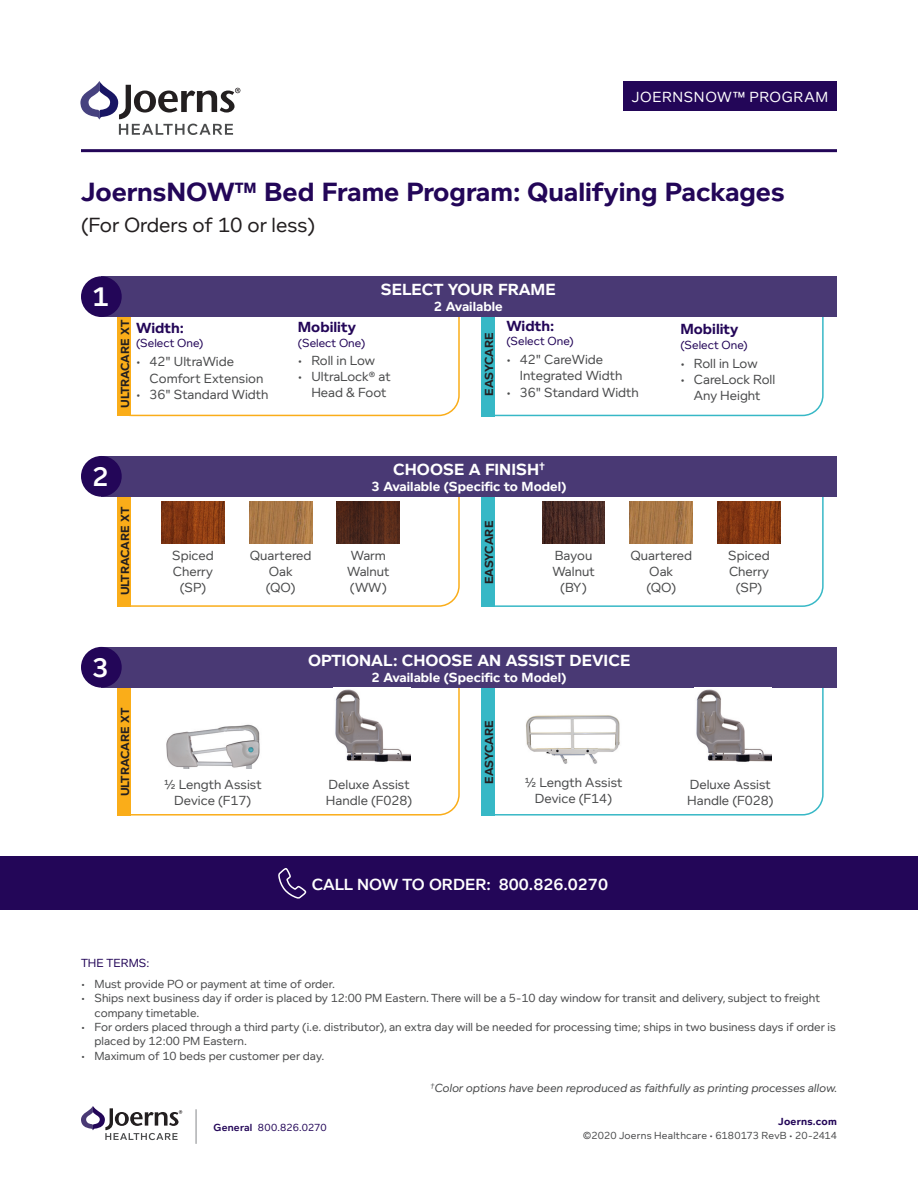
<style>
.page{position:relative;width:918px;height:1188px;background:#fff}
.page>*{position:absolute;margin:0;border:0;box-sizing:border-box;transform-origin:0 0}
.t1{font:600 27.45px "Foundry Context";color:#fff}
.t2{font:700 27px "Foundry Context";color:#230658}
.t3{font:21px "Foundry Context";color:#231f20}
.t4{font:700 16.5px "Foundry Context";color:#fff}
.t5{font:600 16.5px "Foundry Context";color:#fff}
.t6{font:700 15px "Foundry Context";color:#230658}
.t7{font:15px "Foundry Context";letter-spacing:.04em;color:#fff}
.t8{font:13.5px/16.2px "Foundry Context";color:#4b4c4d;text-align:center}
.t9{font:700 13.5px "Foundry Context";color:#fff}
.t10{font:12px/14.4px "Foundry Context";color:#4b4c4d}
.t11{font:italic 12px "Foundry Context";color:#4b4c4d}
.t12{font:700 12px "Foundry Context";letter-spacing:-.005em;color:#231f20}
.t13{font:12px "Foundry Context";color:#230658}
.t14{font:10.5px "Foundry Context";letter-spacing:.015em;color:#4b4c4d}
.t15{font:10.5px "Foundry Context";letter-spacing:.005em;color:#230658}
.t16{font:700 10.5px "Foundry Context";letter-spacing:.02em;color:#230658}
.s1{font-weight:600}
</style>
<div class="page">
<svg style="left:81px;top:1106px;width:101px;height:34px"></svg>
<hr style="left:195px;top:1109px;width:2px;height:35px;background:#939598">
<div style="left:475px;top:472px;width:349px;height:135px;border:2px solid #37b8c6;border-radius:20px"></div>
<div style="left:469px;top:490px;width:17px;height:122px;background:#fff"></div>
<div style="left:482px;top:497px;width:13px;height:110px;background:#37b8c6"></div>
<div style="left:111px;top:469px;width:349px;height:138px;border:2px solid #faad19;border-radius:20px"></div>
<div style="left:105px;top:487px;width:17px;height:125px;background:#fff"></div>
<div style="left:118px;top:494px;width:13px;height:113px;background:#faad19"></div>
<div style="left:101px;top:456px;width:736px;height:41px;background:#493974"></div>
<div style="left:81px;top:456px;width:41px;height:41px;background:#230658;border-radius:50%"></div>
<img style="left:162px;top:501px;width:62px;height:42px">
<img style="left:337px;top:501px;width:63px;height:42px">
<img style="left:249px;top:501px;width:63px;height:42px">
<img style="left:542px;top:501px;width:63px;height:42px">
<img style="left:630px;top:501px;width:63px;height:42px">
<img style="left:718px;top:501px;width:62px;height:42px">
<hr style="left:81px;top:149px;width:756px;height:3px;background:#230658">
<div style="left:623px;top:81px;width:214px;height:30px;background:#230658"></div>
<svg style="left:80px;top:81px;width:160px;height:54px"></svg>
<div style="left:475px;top:287px;width:349px;height:129px;border:2px solid #37b8c6;border-radius:20px"></div>
<div style="left:469px;top:305px;width:17px;height:116px;background:#fff"></div>
<div style="left:482px;top:311px;width:13px;height:105px;background:#37b8c6"></div>
<div style="left:111px;top:287px;width:349px;height:129px;border:2px solid #faad19;border-radius:20px"></div>
<div style="left:105px;top:304px;width:17px;height:117px;background:#fff"></div>
<div style="left:118px;top:311px;width:13px;height:105px;background:#faad19"></div>
<div style="left:101px;top:276px;width:736px;height:41px;background:#493974"></div>
<div style="left:81px;top:276px;width:41px;height:41px;background:#230658;border-radius:50%"></div>
<div style="left:475px;top:659px;width:349px;height:157px;border:2px solid #37b8c6;border-radius:20px"></div>
<div style="left:469px;top:680px;width:17px;height:141px;background:#fff"></div>
<div style="left:482px;top:688px;width:13px;height:128px;background:#37b8c6"></div>
<div style="left:111px;top:659px;width:349px;height:157px;border:2px solid #faad19;border-radius:20px"></div>
<div style="left:105px;top:680px;width:17px;height:141px;background:#fff"></div>
<div style="left:118px;top:688px;width:13px;height:128px;background:#faad19"></div>
<div style="left:101px;top:647px;width:736px;height:41px;background:#493974"></div>
<div style="left:81px;top:647px;width:41px;height:41px;background:#230658;border-radius:50%"></div>
<img style="left:526px;top:715px;width:94px;height:49px">
<img style="left:696px;top:689px;width:76px;height:73px">
<img style="left:335px;top:689px;width:75px;height:73px">
<img style="left:166px;top:724px;width:94px;height:44px">
<div style="left:0;top:856px;width:918px;height:54px;background:#230658"></div>
<svg style="left:279px;top:868px;width:27px;height:31px"></svg>
<p class="t7" style="left:632px;top:88px;width:198px">JOERNSNOW™ PROGRAM</p>
<h2 class="t2" style="left:81px;top:176px;width:705px">JoernsNOW™ Bed Frame Program: Qualifying Packages</h2>
<h3 class="t3" style="left:81px;top:213px;width:236px">(For Orders of 10 or less)</h3>
<h1 class="t1" style="left:92px;top:281px;width:18px">1</h1>
<p class="t12" style="left:118px;top:408px;width:90px;rotate:-90deg">ULTRACARE XT</p>
<p class="t6" style="left:136px;top:319px;width:49px">Width:</p>
<p class="t13" style="left:136px;top:336px;width:69px">(Select One)</p>
<p class="t8" style="left:150px;top:353px;width:115px;text-align:left;text-indent:-14px">• 42" UltraWide<br>Comfort Extension</p>
<p class="t8" style="left:136px;top:386px;width:134px">• 36" Standard Width</p>
<h3 class="t4" style="left:381px;top:280px;width:176px">SELECT YOUR FRAME</h3>
<p class="t6" style="left:298px;top:318px;width:60px">Mobility</p>
<p class="t13" style="left:298px;top:336px;width:69px">(Select One)</p>
<p class="t8" style="left:298px;top:352px;width:79px">• Roll in Low</p>
<p class="t8" style="left:298px;top:368px;width:94px;text-align:right">• UltraLock® at<br>Head &amp; Foot</p>
<p class="t9" style="left:434px;top:299px;width:70px">2 Available</p>
<p class="t12" style="left:482px;top:396px;width:65px;rotate:-90deg">EASYCARE</p>
<p class="t6" style="left:506px;top:317px;width:49px">Width:</p>
<p class="t13" style="left:506px;top:334px;width:69px">(Select One)</p>
<p class="t8" style="left:520px;top:351px;width:104px;text-align:left;text-indent:-14px">• 42" CareWide<br>Integrated Width</p>
<p class="t8" style="left:506px;top:384px;width:134px">• 36" Standard Width</p>
<p class="t6" style="left:680px;top:321px;width:60px">Mobility</p>
<p class="t13" style="left:680px;top:338px;width:69px">(Select One)</p>
<p class="t8" style="left:680px;top:355px;width:79px">• Roll in Low</p>
<p class="t8" style="left:680px;top:371px;width:96px">• CareLock Roll<br>Any Height</p>
<h1 class="t1" style="left:92px;top:460px;width:18px">2</h1>
<p class="t12" style="left:118px;top:595px;width:90px;rotate:-90deg">ULTRACARE XT</p>
<h3 class="t4" style="left:393px;top:460px;width:153px">CHOOSE A FINISH<sup>†</sup></h3>
<p class="t9" style="left:372px;top:479px;width:196px">3 Available (Specific to Model)</p>
<p class="t12" style="left:482px;top:584px;width:65px;rotate:-90deg">EASYCARE</p>
<p class="t8" style="left:172px;top:547px;width:43px">Spiced<br>Cherry (SP)</p>
<p class="t8" style="left:347px;top:547px;width:44px;text-align:left">Warm<br>Walnut (WW)</p>
<p class="t8" style="left:250px;top:547px;width:63px">Quartered<br>Oak<br>(QO)</p>
<p class="t8" style="left:552px;top:547px;width:44px">Bayou<br>Walnut (BY)</p>
<p class="t8" style="left:630px;top:547px;width:63px">Quartered<br>Oak<br>(QO)</p>
<p class="t8" style="left:728px;top:547px;width:43px">Spiced<br>Cherry (SP)</p>
<h1 class="t1" style="left:92px;top:651px;width:18px">3</h1>
<p class="t12" style="left:118px;top:796px;width:90px;rotate:-90deg">ULTRACARE XT</p>
<p class="t8" style="left:164px;top:776px;width:100px">½ Length Assist<br>Device (F17)</p>
<h3 class="t4" style="left:308px;top:651px;width:324px">OPTIONAL: CHOOSE AN ASSIST DEVICE</h3>
<p class="t9" style="left:372px;top:669px;width:196px">2 Available (Specific to Model)</p>
<p class="t8" style="left:326px;top:776px;width:88px;text-align:left">Deluxe Assist<br>Handle (F028)</p>
<p class="t12" style="left:482px;top:784px;width:65px;rotate:-90deg">EASYCARE</p>
<p class="t8" style="left:524px;top:774px;width:100px">½ Length Assist<br>Device (F14)</p>
<p class="t8" style="left:687px;top:776px;width:88px;text-align:left">Deluxe Assist<br>Handle (F028)</p>
<h3 class="t5" style="left:312px;top:875px;width:298px">CALL NOW TO ORDER: 800.826.0270</h3>
<p class="t13" style="left:81px;top:956px;width:70px">THE TERMS:</p>
<p class="t10" style="left:81px;top:976px;width:256px">• Must provide PO or payment at time of order.</p>
<p class="t10" style="left:94px;top:991px;width:727px;text-indent:-14px">• Ships next business day if order is placed by 12:00 PM Eastern. There will be a 5-10 day window for transit and delivery, subject to freight company timetable.</p>
<p class="t10" style="left:94px;top:1020px;width:743px;text-indent:-14px">• For orders placed through a third party (i.e. distributor), an extra day will be needed for processing time; ships in two business days if order is placed by 12:00 PM Eastern.</p>
<p class="t10" style="left:81px;top:1048px;width:245px">• Maximum of 10 beds per customer per day.</p>
<p class="t11" style="left:431px;top:1081px;width:408px"><sup>†</sup>Color options have been reproduced as faithfully as printing processes allow.</p>
<p class="t15" style="left:213px;top:1121px;width:115px"><span class="s1">General</span> 800.826.0270</p>
<p class="t16" style="left:778px;top:1116px;width:60px">Joerns.com</p>
<p class="t14" style="left:583px;top:1129px;width:256px">©2020 Joerns Healthcare • 6180173 RevB • 20-2414</p>
</div>
